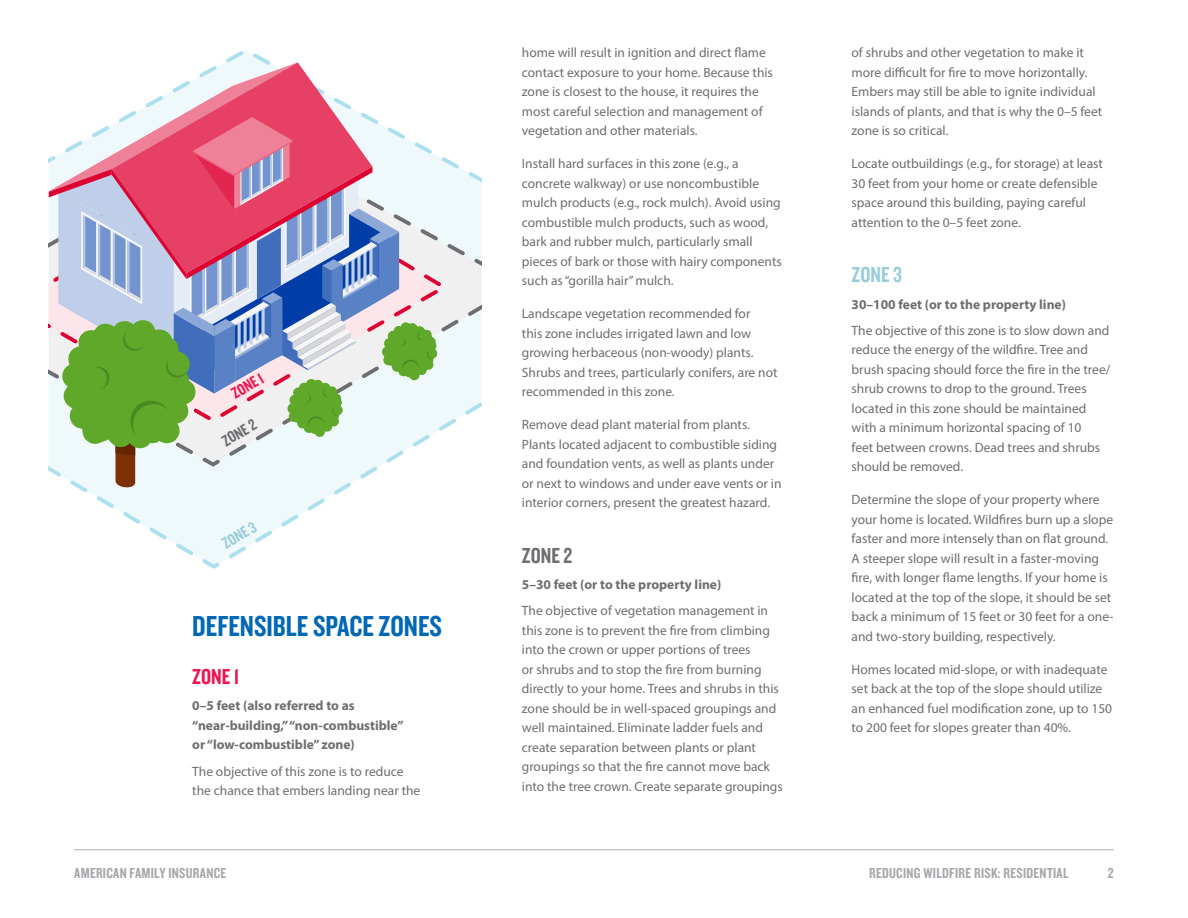
<style>
.page{position:relative;width:1188px;height:918px;background:#fff}
.page>*{position:absolute;margin:0;border:0;box-sizing:border-box;transform-origin:0 0}
.Headline_1{font:30px "Knockout 49 Liteweight";color:#0168b5}
.Headline_2{font:22.5px "Knockout 49 Liteweight";color:#ed1450}
.Headline_2-2{font:22.5px "Knockout 49 Liteweight";color:#6d6e71}
.Headline_2-3{font:22.5px "Knockout 49 Liteweight";color:#99ccda}
.Headline_2-4{font:16.5px "Knockout 49 Liteweight";color:#ed1450}
.Headline_2-5{font:16.5px "Knockout 49 Liteweight";color:#6d6e71}
.Headline_2-6{font:16.5px "Knockout 49 Liteweight";color:#99ccda}
.t1{font:15px "Knockout 49 Liteweight";letter-spacing:.02em;color:#a7a7ac}
.Regular_Body{font:13.5px/19.5px "Myriad Pro";color:#6d6e71}
.Subhead_2{font:700 13.5px/19.5px "Myriad Pro";color:#6d6e71}
</style>
<div class="page">
<hr style="left:74px;top:849px;width:1040px;height:1px;background:#b9b9bd">
<svg style="left:78px;top:51px;width:269px;height:518px"></svg>
<svg style="left:437px;top:156px;width:45px;height:275px"></svg>
<svg style="left:437px;top:164px;width:15px;height:261px"></svg>
<svg style="left:49px;top:62px;width:388px;height:426px"></svg>
<p class="Headline_2-4" style="left:228px;top:386px;width:36px;rotate:-30deg">ZONE 1</p>
<p class="Headline_2-5" style="left:218px;top:433px;width:39px;rotate:-30deg">ZONE 2</p>
<p class="Headline_2-6" style="left:218px;top:536px;width:39px;rotate:-31deg">ZONE 3</p>
<p class="Headline_1" style="left:192px;top:607px;width:251px">DEFENSIBLE SPACE ZONES</p>
<p class="Headline_2" style="left:192px;top:663px;width:49px">ZONE 1</p>
<p class="Subhead_2" style="left:192px;top:696px;width:213px">0–5 feet (also referred to as “near-building,” “non-combustible” or “low-combustible” zone)</p>
<p class="Regular_Body" style="left:192px;top:761px;width:230px">The objective of this zone is to reduce the chance that embers landing near the</p>
<p class="Regular_Body" style="left:522px;top:43px;width:253px">home will result in ignition and direct flame contact exposure to your home. Because this zone is closest to the house, it requires the most careful selection and management of vegetation and other materials.</p>
<p class="Regular_Body" style="left:522px;top:154px;width:261px">Install hard surfaces in this zone (e.g., a concrete walkway) or use noncombustible mulch products (e.g., rock mulch). Avoid using combustible mulch products, such as wood, bark and rubber mulch, particularly small pieces of bark or those with hairy components such as “gorilla hair” mulch.</p>
<p class="Regular_Body" style="left:522px;top:304px;width:257px">Landscape vegetation recommended for<br>this zone includes irrigated lawn and low growing herbaceous (non-woody) plants.<br>Shrubs and trees, particularly conifers, are not recommended in this zone.</p>
<p class="Regular_Body" style="left:522px;top:415px;width:261px">Remove dead plant material from plants.<br>Plants located adjacent to combustible siding and foundation vents, as well as plants under or next to windows and under eave vents or in interior corners, present the greatest hazard.</p>
<p class="Headline_2-2" style="left:522px;top:541px;width:52px">ZONE 2</p>
<p class="Subhead_2" style="left:522px;top:574px;width:201px">5–30 feet (or to the property line)</p>
<p class="Regular_Body" style="left:522px;top:601px;width:262px">The objective of vegetation management in this zone is to prevent the fire from climbing into the crown or upper portions of trees<br>or shrubs and to stop the fire from burning directly to your home. Trees and shrubs in this zone should be in well-spaced groupings and well maintained. Eliminate ladder fuels and create separation between plants or plant groupings so that the fire cannot move back into the tree crown. Create separate groupings</p>
<p class="Regular_Body" style="left:852px;top:43px;width:252px">of shrubs and other vegetation to make it more difficult for fire to move horizontally.<br>Embers may still be able to ignite individual islands of plants, and that is why the 0–5 feet zone is so critical.</p>
<p class="Regular_Body" style="left:852px;top:154px;width:253px">Locate outbuildings (e.g., for storage) at least 30 feet from your home or create defensible space around this building, paying careful attention to the 0–5 feet zone.</p>
<p class="Headline_2-3" style="left:852px;top:261px;width:52px">ZONE 3</p>
<p class="Subhead_2" style="left:852px;top:294px;width:216px">30–100 feet (or to the property line)</p>
<p class="Regular_Body" style="left:852px;top:320px;width:260px">The objective of this zone is to slow down and reduce the energy of the wildfire. Tree and brush spacing should force the fire in the tree/ shrub crowns to drop to the ground. Trees located in this zone should be maintained with a minimum horizontal spacing of 10<br>feet between crowns. Dead trees and shrubs should be removed.</p>
<p class="Regular_Body" style="left:852px;top:490px;width:264px">Determine the slope of your property where your home is located. Wildfires burn up a slope faster and more intensely than on flat ground.<br>A steeper slope will result in a faster-moving fire, with longer flame lengths. If your home is located at the top of the slope, it should be set back a minimum of 15 feet or 30 feet for a one&shy;and two-story building, respectively.</p>
<p class="Regular_Body" style="left:852px;top:659px;width:262px">Homes located mid-slope, or with inadequate set back at the top of the slope should utilize an enhanced fuel modification zone, up to 150 to 200 feet for slopes greater than 40%.</p>
<p class="t1" style="left:74px;top:863px;width:154px">AMERICAN FAMILY INSURANCE</p>
<p class="t1" style="left:869px;top:863px;width:201px">REDUCING WILDFIRE RISK: RESIDENTIAL</p>
<p class="t1" style="left:1108px;top:863px;width:7px">2</p>
</div>
